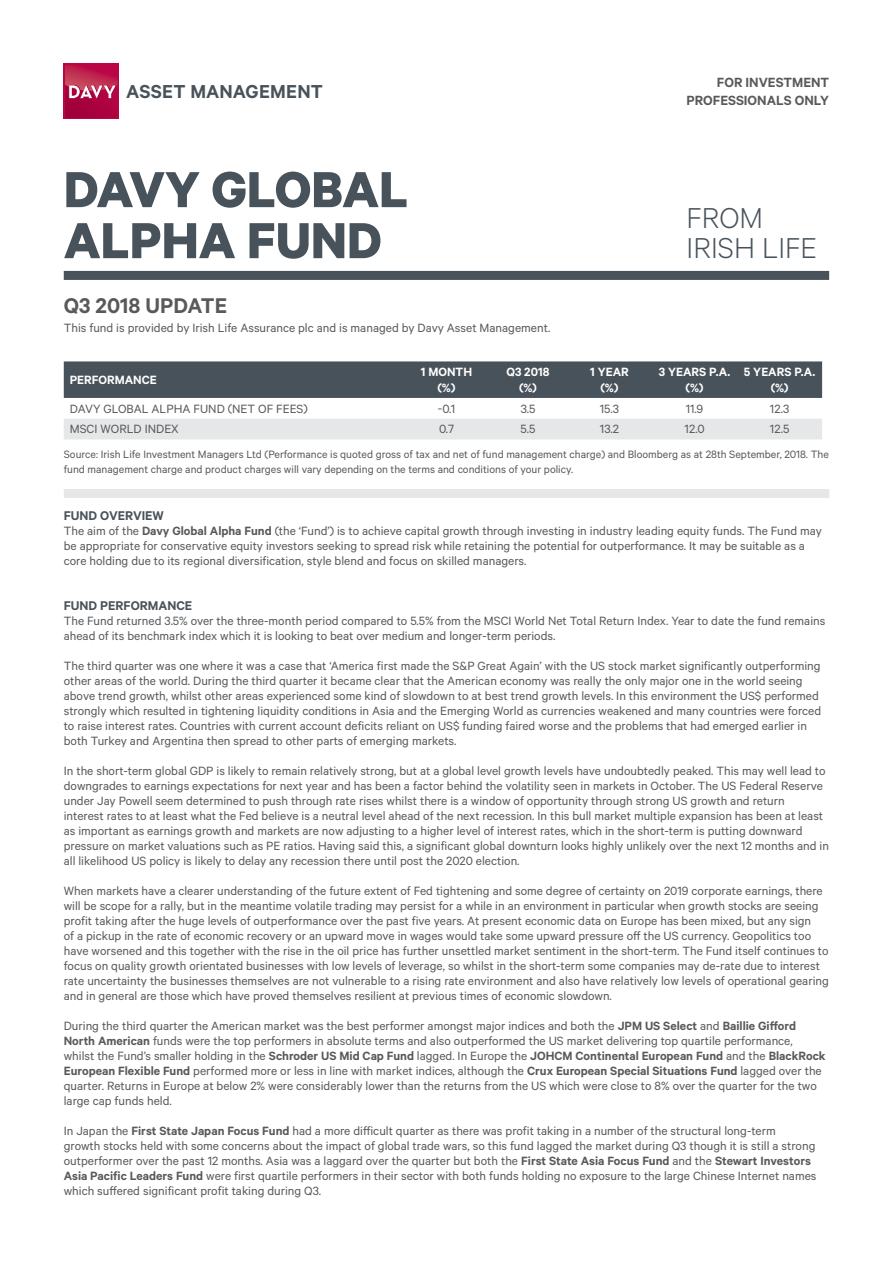
<style>
.page{position:relative;width:893px;height:1263px;background:#fff}
.page>*{position:absolute;margin:0;border:0;box-sizing:border-box;transform-origin:0 0}
.t1{font:700 57px/51px "Calibre";color:#48525a}
.t2{font:300 32.4px/30px "Calibre";color:#48525a}
.t3{font:600 24px "Calibre";color:#58595b}
.t4{font:600 21.15px "Calibre";letter-spacing:.015em;color:#48525a}
.t5{font:600 15px/18px "Calibre";color:#58595b;text-align:right}
.t6{font:600 14.25px "Calibre";color:#48525a}
.t7{font:13.5px/15px "Calibre";color:#58595b}
.t8{font:600 13.5px/15.8px "Calibre";color:#fff;text-align:center}
.t9{font:12px/15px "Calibre";color:#58595b}
.s1{font-weight:600}
</style>
<div class="page">
<div style="left:64px;top:64px;width:55px;height:55px;background:#ba0646"></div>
<svg style="left:65px;top:65px;width:53px;height:53px"></svg>
<div style="left:64px;top:271px;width:765px;height:9px;background:#48525a"></div>
<div style="left:64px;top:361px;width:758px;height:37px;background:#48525a"></div>
<div style="left:64px;top:419px;width:758px;height:20px;background:#e6e7e8"></div>
<div style="left:64px;top:489px;width:765px;height:9px;background:#e6e7e8"></div>
<h3 class="t4" style="left:126px;top:79px;width:198px">ASSET MANAGEMENT</h3>
<h1 class="t1" style="left:64px;top:162px;width:346px">DAVY GLOBAL<br>ALPHA FUND</h1>
<h3 class="t3" style="left:64px;top:291px;width:165px">Q3 2018 UPDATE</h3>
<p class="t7" style="left:64px;top:320px;width:488px">This fund is provided by Irish Life Assurance plc and is managed by Davy Asset Management.</p>
<p class="t5" style="left:686px;top:73px;width:144px">FOR INVESTMENT<br>PROFESSIONALS ONLY</p>
<h2 class="t2" style="left:687px;top:202px;width:132px">FROM<br>IRISH LIFE</h2>
<p class="t8" style="left:70px;top:372px;width:89px">PERFORMANCE</p>
<p class="t8" style="left:421px;top:364px;width:53px">1 MONTH (%)</p>
<p class="t8" style="left:506px;top:364px;width:45px">Q3 2018 (%)</p>
<p class="t8" style="left:590px;top:364px;width:40px">1 YEAR (%)</p>
<p class="t8" style="left:659px;top:364px;width:73px">3 YEARS P.A. (%)</p>
<p class="t8" style="left:744px;top:364px;width:73px">5 YEARS P.A. (%)</p>
<p class="t7" style="left:70px;top:400px;width:240px">DAVY GLOBAL ALPHA FUND (NET OF FEES)</p>
<p class="t7" style="left:438px;top:400px;width:19px">-0.1</p>
<p class="t7" style="left:521px;top:400px;width:16px">3.5</p>
<p class="t7" style="left:600px;top:400px;width:21px">15.3</p>
<p class="t7" style="left:686px;top:400px;width:19px">11.9</p>
<p class="t7" style="left:770px;top:400px;width:21px">12.3</p>
<p class="t7" style="left:70px;top:421px;width:111px">MSCI WORLD INDEX</p>
<p class="t7" style="left:439px;top:421px;width:16px">0.7</p>
<p class="t7" style="left:521px;top:421px;width:16px">5.5</p>
<p class="t7" style="left:600px;top:421px;width:21px">13.2</p>
<p class="t7" style="left:684px;top:421px;width:22px">12.0</p>
<p class="t7" style="left:770px;top:421px;width:21px">12.5</p>
<p class="t9" style="left:64px;top:446px;width:766px">Source: Irish Life Investment Managers Ltd (Performance is quoted gross of tax and net of fund management charge) and Bloomberg as at 28th September, 2018. The fund management charge and product charges will vary depending on the terms and conditions of your policy.</p>
<p class="t6" style="left:64px;top:507px;width:102px">FUND OVERVIEW</p>
<p class="t7" style="left:64px;top:522px;width:760px">The aim of the <span class="s1">Davy Global Alpha Fund</span> (the ‘Fund’) is to achieve capital growth through investing in industry leading equity funds. The Fund may be appropriate for conservative equity investors seeking to spread risk while retaining the potential for outperformance. It may be suitable as a core holding due to its regional diversification, style blend and focus on skilled managers.</p>
<p class="t6" style="left:64px;top:597px;width:130px">FUND PERFORMANCE</p>
<p class="t7" style="left:64px;top:612px;width:763px">The Fund returned 3.5% over the three-month period compared to 5.5% from the MSCI World Net Total Return Index. Year to date the fund remains ahead of its benchmark index which it is looking to beat over medium and longer-term periods.</p>
<p class="t7" style="left:64px;top:657px;width:759px">The third quarter was one where it was a case that ‘America first made the S&amp;P Great Again’ with the US stock market significantly outperforming other areas of the world. During the third quarter it became clear that the American economy was really the only major one in the world seeing above trend growth, whilst other areas experienced some kind of slowdown to at best trend growth levels. In this environment the US$ performed strongly which resulted in tightening liquidity conditions in Asia and the Emerging World as currencies weakened and many countries were forced to raise interest rates. Countries with current account deficits reliant on US$ funding faired worse and the problems that had emerged earlier in both Turkey and Argentina then spread to other parts of emerging markets.</p>
<p class="t7" style="left:64px;top:762px;width:767px">In the short-term global GDP is likely to remain relatively strong, but at a global level growth levels have undoubtedly peaked. This may well lead to downgrades to earnings expectations for next year and has been a factor behind the volatility seen in markets in October. The US Federal Reserve under Jay Powell seem determined to push through rate rises whilst there is a window of opportunity through strong US growth and return<br>interest rates to at least what the Fed believe is a neutral level ahead of the next recession. In this bull market multiple expansion has been at least as important as earnings growth and markets are now adjusting to a higher level of interest rates, which in the short-term is putting downward pressure on market valuations such as PE ratios. Having said this, a significant global downturn looks highly unlikely over the next 12 months and in all likelihood US policy is likely to delay any recession there until post the 2020 election.</p>
<p class="t7" style="left:64px;top:882px;width:767px">When markets have a clearer understanding of the future extent of Fed tightening and some degree of certainty on 2019 corporate earnings, there will be scope for a rally, but in the meantime volatile trading may persist for a while in an environment in particular when growth stocks are seeing profit taking after the huge levels of outperformance over the past five years. At present economic data on Europe has been mixed, but any sign<br>of a pickup in the rate of economic recovery or an upward move in wages would take some upward pressure off the US currency. Geopolitics too have worsened and this together with the rise in the oil price has further unsettled market sentiment in the short-term. The Fund itself continues to focus on quality growth orientated businesses with low levels of leverage, so whilst in the short-term some companies may de-rate due to interest rate uncertainty the businesses themselves are not vulnerable to a rising rate environment and also have relatively low levels of operational gearing and in general are those which have proved themselves resilient at previous times of economic slowdown.</p>
<p class="t7" style="left:64px;top:1017px;width:763px">During the third quarter the American market was the best performer amongst major indices and both the <span class="s1">JPM US Select</span> and <span class="s1">Baillie Gifford North American</span> funds were the top performers in absolute terms and also outperformed the US market delivering top quartile performance, whilst the Fund’s smaller holding in the <span class="s1">Schroder US Mid Cap Fund</span> lagged. In Europe the <span class="s1">JOHCM Continental European Fund</span> and the <span class="s1">BlackRock European Flexible Fund</span> performed more or less in line with market indices, although the <span class="s1">Crux European Special Situations Fund</span> lagged over the quarter. Returns in Europe at below 2% were considerably lower than the returns from the US which were close to 8% over the quarter for the two large cap funds held.</p>
<p class="t7" style="left:64px;top:1122px;width:754px">In Japan the <span class="s1">First State Japan Focus Fund</span> had a more difficult quarter as there was profit taking in a number of the structural long-term<br>growth stocks held with some concerns about the impact of global trade wars, so this fund lagged the market during Q3 though it is still a strong outperformer over the past 12 months. Asia was a laggard over the quarter but both the <span class="s1">First State Asia Focus Fund</span> and the <span class="s1">Stewart Investors Asia Pacific Leaders Fund</span> were first quartile performers in their sector with both funds holding no exposure to the large Chinese Internet names which suffered significant profit taking during Q3.</p>
</div>
